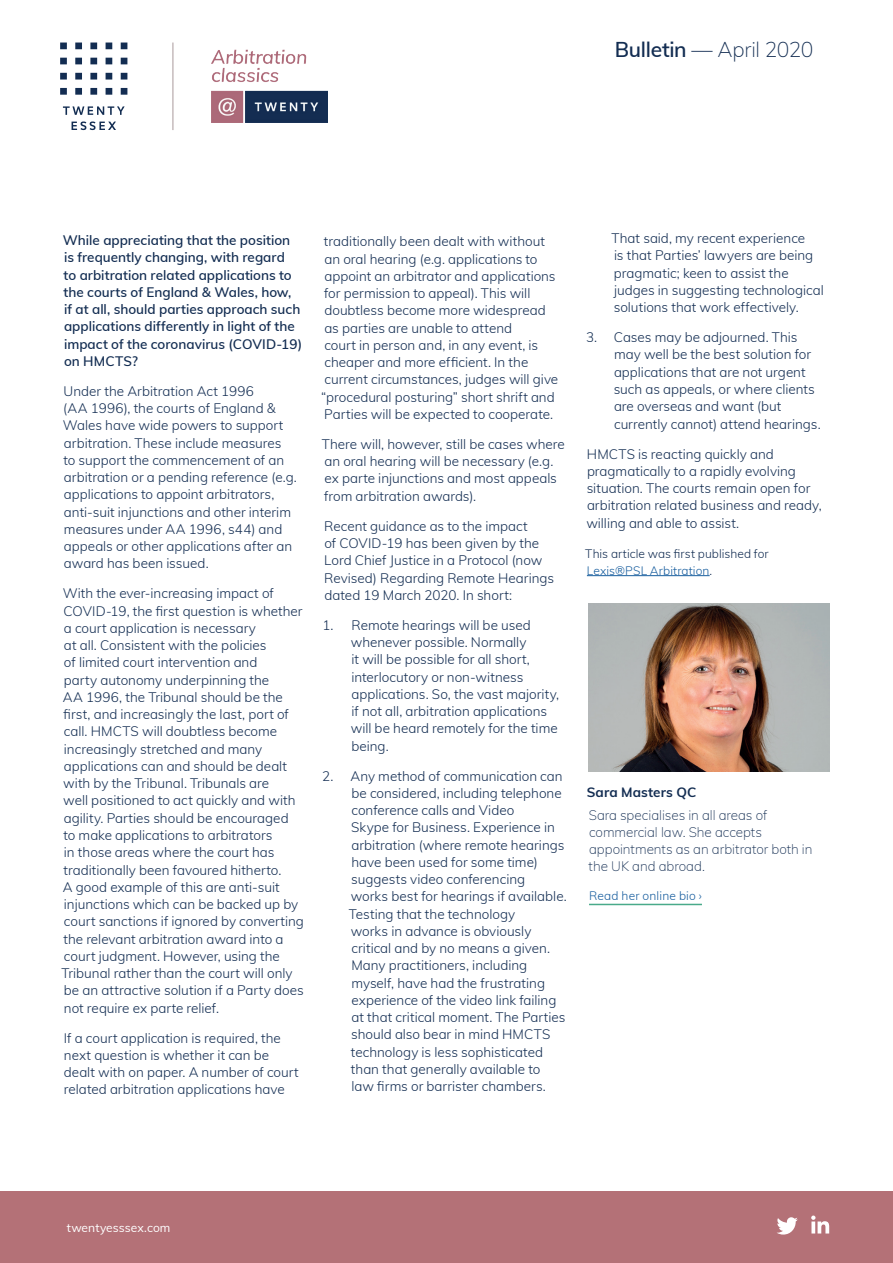
<style>
.page{position:relative;width:893px;height:1263px;background:#fff}
.page>*{position:absolute;margin:0;border:0;box-sizing:border-box;transform-origin:0 0}
.t1{font:200 21px "Muli";letter-spacing:-.02em;color:#132d52}
.t2{font:300 13.5px/17.2px "Muli";color:#132d52}
.t3{font:600 13.5px/17.2px "Muli";color:#132d52}
.t4{font:200 13.5px/17.2px "Muli";letter-spacing:-.005em;color:#132d52}
.t5{font:700 13.5px "Muli";letter-spacing:.005em;color:#132d52}
.t6{font:300 12px/17.2px "Muli";letter-spacing:.005em;color:#132d52}
.t7{font:300 12px "Muli";letter-spacing:.015em;color:#175d9e}
.t8{font:12px "Muli";letter-spacing:.005em;color:#fff}
.s1{font-weight:600}
.s2{color:#175d9e}
</style>
<div class="page">
<div style="left:0;top:1192px;width:893px;height:71px;background:#b47177"></div>
<svg style="left:777px;top:1217px;width:21px;height:17px"></svg>
<svg style="left:811px;top:1215px;width:18px;height:18px"></svg>
<svg style="left:60px;top:43px;width:67px;height:87px"></svg>
<hr style="left:172px;top:43px;width:2px;height:87px;background:#c6bbbd">
<hr style="left:587px;top:575px;width:123px;height:1px;background:#175d9e">
<img style="left:211px;top:49px;width:116px;height:74px">
<hr style="left:589px;top:904px;width:113px;height:1px;background:#49aa8a">
<img style="left:588px;top:603px;width:241px;height:169px">
<h1 class="t1" style="left:615px;top:35px;width:200px"><span class="s1">Bulletin</span> — April 2020</h1>
<p class="t3" style="left:63px;top:231px;width:241px">While appreciating that the position is frequently changing, with regard<br>to arbitration related applications to the courts of England &amp; Wales, how, if at all, should parties approach such applications differently in light of the impact of the coronavirus (COVID-19) on HMCTS?</p>
<p class="t2" style="left:63px;top:382px;width:236px">Under the Arbitration Act 1996<br>(AA 1996), the courts of England &amp; Wales have wide powers to support arbitration. These include measures<br>to support the commencement of an arbitration or a pending reference (e.g. applications to appoint arbitrators, anti-suit injunctions and other interim measures under AA 1996, s44) and appeals or other applications after an award has been issued.</p>
<p class="t2" style="left:61px;top:584px;width:244px">With the ever-increasing impact of COVID-19, the first question is whether a court application is necessary<br>at all. Consistent with the policies<br>of limited court intervention and<br>party autonomy underpinning the<br>AA 1996, the Tribunal should be the first, and increasingly the last, port of call. HMCTS will doubtless become increasingly stretched and many applications can and should be dealt with by the Tribunal. Tribunals are<br>well positioned to act quickly and with agility. Parties should be encouraged<br>to make applications to arbitrators<br>in those areas where the court has traditionally been favoured hitherto.<br>A good example of this are anti-suit injunctions which can be backed up by court sanctions if ignored by converting the relevant arbitration award into a court judgment. However, using the Tribunal rather than the court will only be an attractive solution if a Party does not require ex parte relief.</p>
<p class="t2" style="left:64px;top:1028px;width:236px">If a court application is required, the next question is whether it can be dealt with on paper. A number of court related arbitration applications have</p>
<p class="t2" style="left:321px;top:232px;width:238px">traditionally been dealt with without an oral hearing (e.g. applications to appoint an arbitrator and applications for permission to appeal). This will doubtless become more widespread as parties are unable to attend<br>court in person and, in any event, is cheaper and more efficient. In the current circumstances, judges will give “procedural posturing” short shrift and Parties will be expected to cooperate.</p>
<p class="t2" style="left:322px;top:435px;width:245px">There will, however, still be cases where an oral hearing will be necessary (e.g. ex parte injunctions and most appeals from arbitration awards).</p>
<p class="t2" style="left:324px;top:517px;width:231px">Recent guidance as to the impact<br>of COVID-19 has been given by the Lord Chief Justice in a Protocol (now Revised) Regarding Remote Hearings dated 19 March 2020. In short:</p>
<p class="t2" style="left:351px;top:616px;width:210px;text-indent:-28px">1. Remote hearings will be used whenever possible. Normally<br>it will be possible for all short, interlocutory or non-witness applications. So, the vast majority, if not all, arbitration applications will be heard remotely for the time being.</p>
<p class="t2" style="left:349px;top:766px;width:219px;text-indent:-27px">2. Any method of communication can be considered, including telephone conference calls and Video<br>Skype for Business. Experience in arbitration (where remote hearings have been used for some time) suggests video conferencing<br>works best for hearings if available.<br>Testing that the technology<br>works in advance is obviously critical and by no means a given.<br>Many practitioners, including myself, have had the frustrating experience of the video link failing at that critical moment. The Parties should also bear in mind HMCTS technology is less sophisticated than that generally available to<br>law firms or barrister chambers.</p>
<p class="t2" style="left:611px;top:229px;width:214px">That said, my recent experience<br>is that Parties’ lawyers are being pragmatic; keen to assist the judges in suggesting technological solutions that work effectively.</p>
<p class="t2" style="left:614px;top:328px;width:208px;text-indent:-28px">3. Cases may be adjourned. This may well be the best solution for applications that are not urgent such as appeals, or where clients are overseas and want (but currently cannot) attend hearings.</p>
<p class="t2" style="left:586px;top:444px;width:237px">HMCTS is reacting quickly and pragmatically to a rapidly evolving situation. The courts remain open for arbitration related business and ready, willing and able to assist.</p>
<p class="t6" style="left:585px;top:544px;width:185px">This article was first published for<br><span class="s2">Lexis®PSL Arbitration</span>.</p>
<p class="t5" style="left:587px;top:783px;width:111px">Sara Masters QC</p>
<p class="t4" style="left:589px;top:806px;width:225px">Sara specialises in all areas of commercial law. She accepts appointments as an arbitrator both in the UK and abroad.</p>
<p class="t7" style="left:589px;top:887px;width:114px">Read her online bio ›</p>
<p class="t8" style="left:67px;top:1219px;width:105px">twentyesssex.com</p>
</div>
